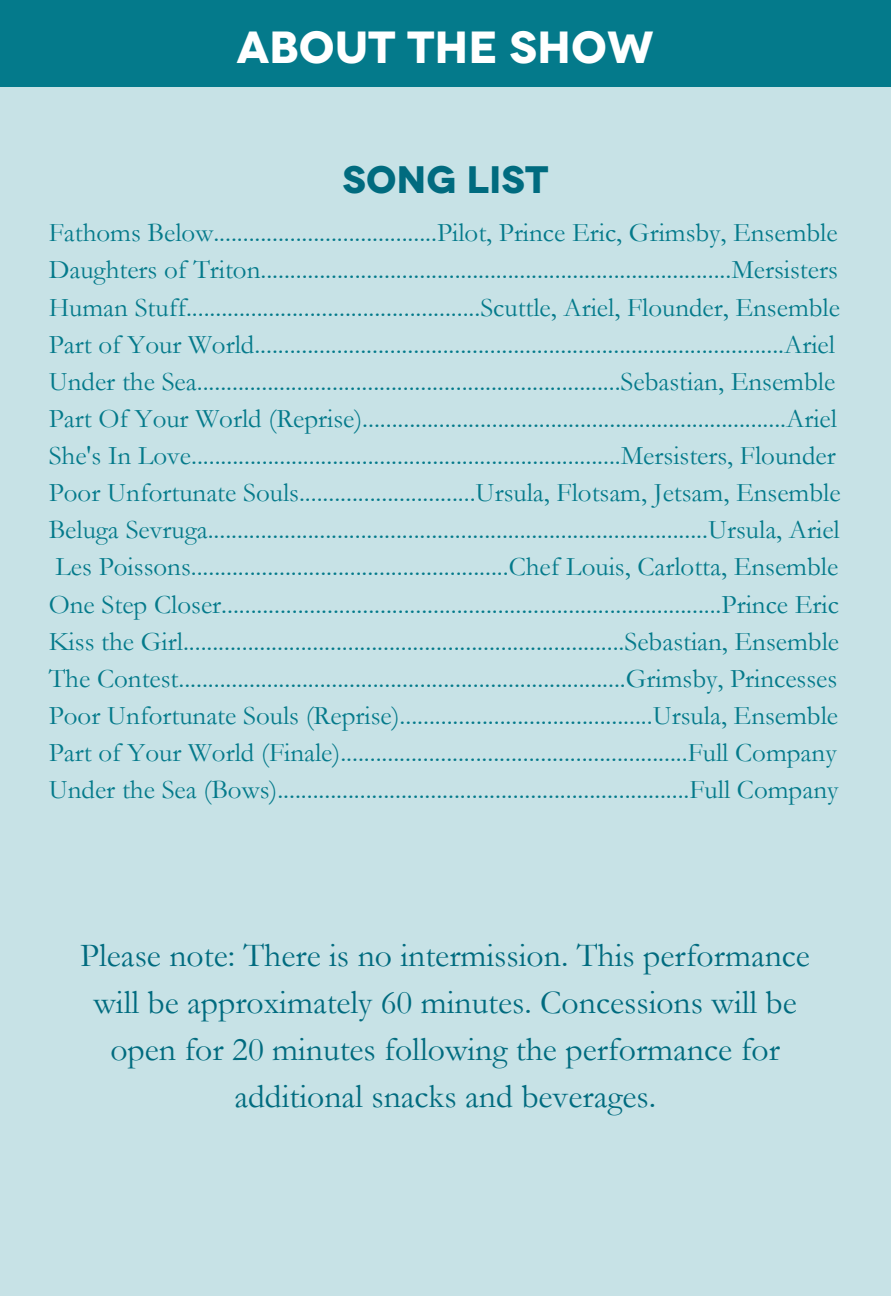
<style>
.page{position:relative;width:891px;height:1296px;background:#c7e2e6}
.page>*{position:absolute;margin:0;border:0;box-sizing:border-box;transform-origin:0 0}
.t1{font:700 45px "Novecentowide";color:#fff}
.t2{font:700 38.25px "Novecentowide";color:#006b7f}
.t3{font:33.75px/47.2px "Garamond";color:#006b7f;text-align:center}
.t4{font:27px "Garamond";color:#047a8b}
</style>
<div class="page">
<div style="left:0;top:0;width:891px;height:86px;background:#047a8b"></div>
<p class="t1" style="left:237px;top:15px;width:419px">ABOUT THE SHOW</p>
<p class="t2" style="left:343px;top:153px;width:207px">SONG LIST</p>
<p class="t4" style="left:49px;top:218px;width:790px">Fathoms Below......................................Pilot, Prince Eric, Grimsby, Ensemble</p>
<p class="t4" style="left:49px;top:255px;width:791px">Daughters of Triton................................................................................Mersisters</p>
<p class="t4" style="left:49px;top:292px;width:793px">Human Stuff..................................................Scuttle, Ariel, Flounder, Ensemble</p>
<p class="t4" style="left:49px;top:329px;width:788px">Part of Your World..........................................................................................Ariel</p>
<p class="t4" style="left:49px;top:367px;width:788px">Under the Sea........................................................................Sebastian, Ensemble</p>
<p class="t4" style="left:49px;top:404px;width:790px">Part Of Your World (Reprise)........................................................................Ariel</p>
<p class="t4" style="left:49px;top:441px;width:789px">She's In Love.........................................................................Mersisters, Flounder</p>
<p class="t4" style="left:49px;top:478px;width:793px">Poor Unfortunate Souls..............................Ursula, Flotsam, Jetsam, Ensemble</p>
<p class="t4" style="left:49px;top:515px;width:793px">Beluga Sevruga.....................................................................................Ursula, Ariel</p>
<p class="t4" style="left:55px;top:552px;width:784px">Les Poissons......................................................Chef Louis, Carlotta, Ensemble</p>
<p class="t4" style="left:49px;top:589px;width:792px">One Step Closer.....................................................................................Prince Eric</p>
<p class="t4" style="left:49px;top:626px;width:792px">Kiss the Girl...........................................................................Sebastian, Ensemble</p>
<p class="t4" style="left:49px;top:664px;width:790px">The Contest............................................................................Grimsby, Princesses</p>
<p class="t4" style="left:49px;top:701px;width:791px">Poor Unfortunate Souls (Reprise)...........................................Ursula, Ensemble</p>
<p class="t4" style="left:49px;top:738px;width:789px">Part of Your World (Finale)...........................................................Full Company</p>
<p class="t4" style="left:49px;top:775px;width:791px">Under the Sea (Bows)......................................................................Full Company</p>
<p class="t3" style="left:80px;top:932px;width:731px">Please note: There is no intermission. This performance will be approximately 60 minutes. Concessions will be open for 20 minutes following the performance for additional snacks and beverages.</p>
</div>
